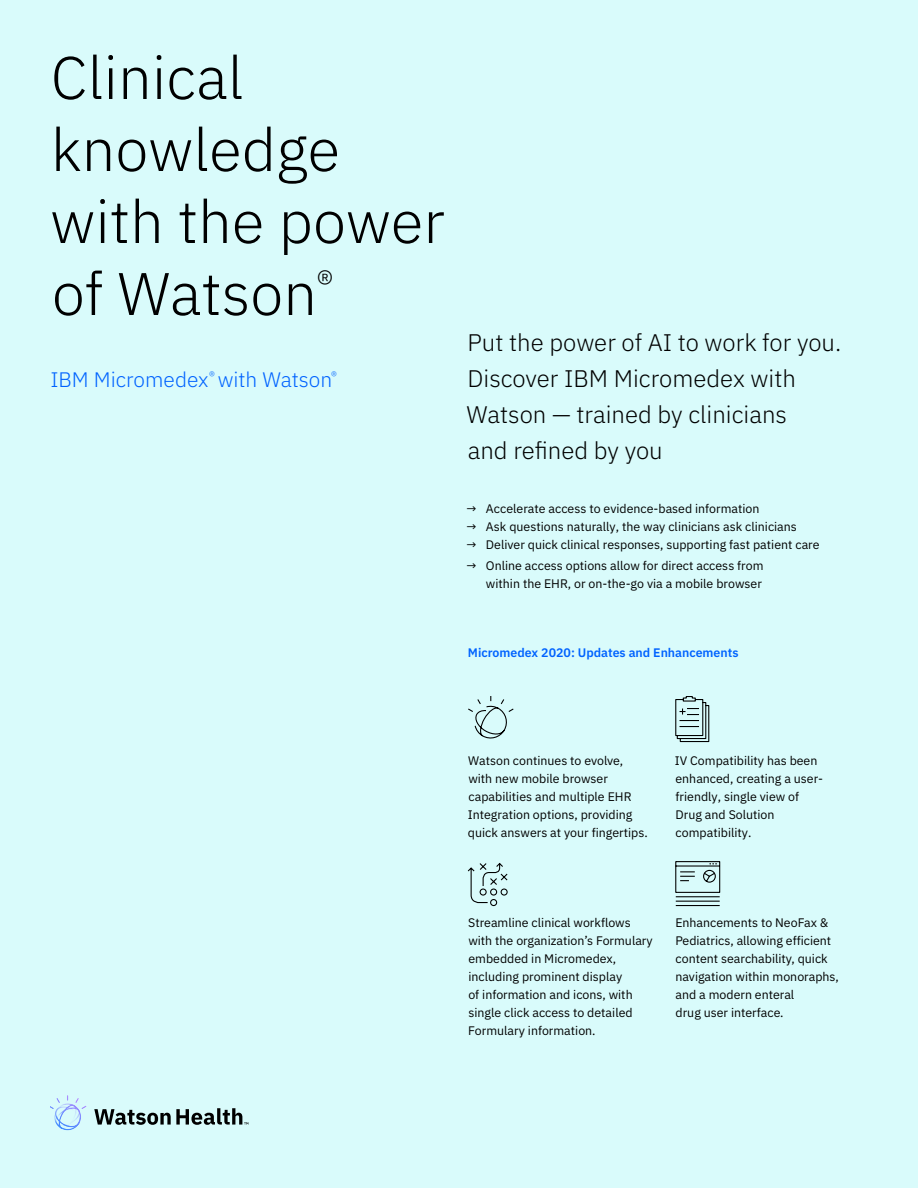
<style>
.page{position:relative;width:918px;height:1188px;background:#d9fbfb}
.page>*{position:absolute;margin:0;border:0;box-sizing:border-box;transform-origin:0 0}
.t1{font:300 60px/72px "IBM Plex Sans";color:#000}
.t2{font:300 24px/36px "IBM Plex Sans";color:#000}
.t3{font:300 21px "IBM Plex Sans";color:#0062ff}
.t4{font:12.3px/18px "IBM Plex Sans";color:#000}
.t5{font:600 12.3px "IBM Plex Sans";color:#0062ff}
</style>
<div class="page">
<svg style="left:94px;top:1108px;width:154px;height:17px"></svg>
<svg style="left:50px;top:1095px;width:37px;height:35px"></svg>
<svg style="left:468px;top:696px;width:46px;height:43px"></svg>
<svg style="left:467px;top:862px;width:41px;height:45px"></svg>
<svg style="left:675px;top:696px;width:35px;height:47px"></svg>
<svg style="left:675px;top:861px;width:46px;height:46px"></svg>
<h1 class="t1" style="left:50px;top:37px;width:396px">Clinical knowledge with the power of Watson<sup>®</sup></h1>
<h3 class="t3" style="left:50px;top:364px;width:288px">IBM Micromedex<sup>®</sup> with Watson<sup>®</sup></h3>
<h2 class="t2" style="left:467px;top:322px;width:376px">Put the power of AI to work for you.<br>Discover IBM Micromedex with<br>Watson — trained by clinicians<br>and refined by you</h2>
<p class="t4" style="left:467px;top:499px;width:295px">→ Accelerate access to evidence-based information</p>
<p class="t4" style="left:467px;top:517px;width:332px">→ Ask questions naturally, the way clinicians ask clinicians</p>
<p class="t4" style="left:467px;top:535px;width:355px">→ Deliver quick clinical responses, supporting fast patient care</p>
<p class="t4" style="left:467px;top:556px;width:299px;text-align:right">→ Online access options allow for direct access from within the EHR, or on-the-go via a mobile browser</p>
<p class="t5" style="left:468px;top:643px;width:272px">Micromedex 2020: Updates and Enhancements</p>
<p class="t4" style="left:468px;top:751px;width:181px">Watson continues to evolve, with new mobile browser capabilities and multiple EHR<br>Integration options, providing quick answers at your fingertips.</p>
<p class="t4" style="left:675px;top:751px;width:150px">IV Compatibility has been enhanced, creating a user&shy;friendly, single view of<br>Drug and Solution compatibility.</p>
<p class="t4" style="left:468px;top:913px;width:186px">Streamline clinical workflows with the organization’s Formulary embedded in Micromedex, including prominent display<br>of information and icons, with single click access to detailed<br>Formulary information.</p>
<p class="t4" style="left:675px;top:913px;width:165px">Enhancements to NeoFax &amp;<br>Pediatrics, allowing efficient content searchability, quick navigation within monoraphs, and a modern enteral<br>drug user interface.</p>
</div>
